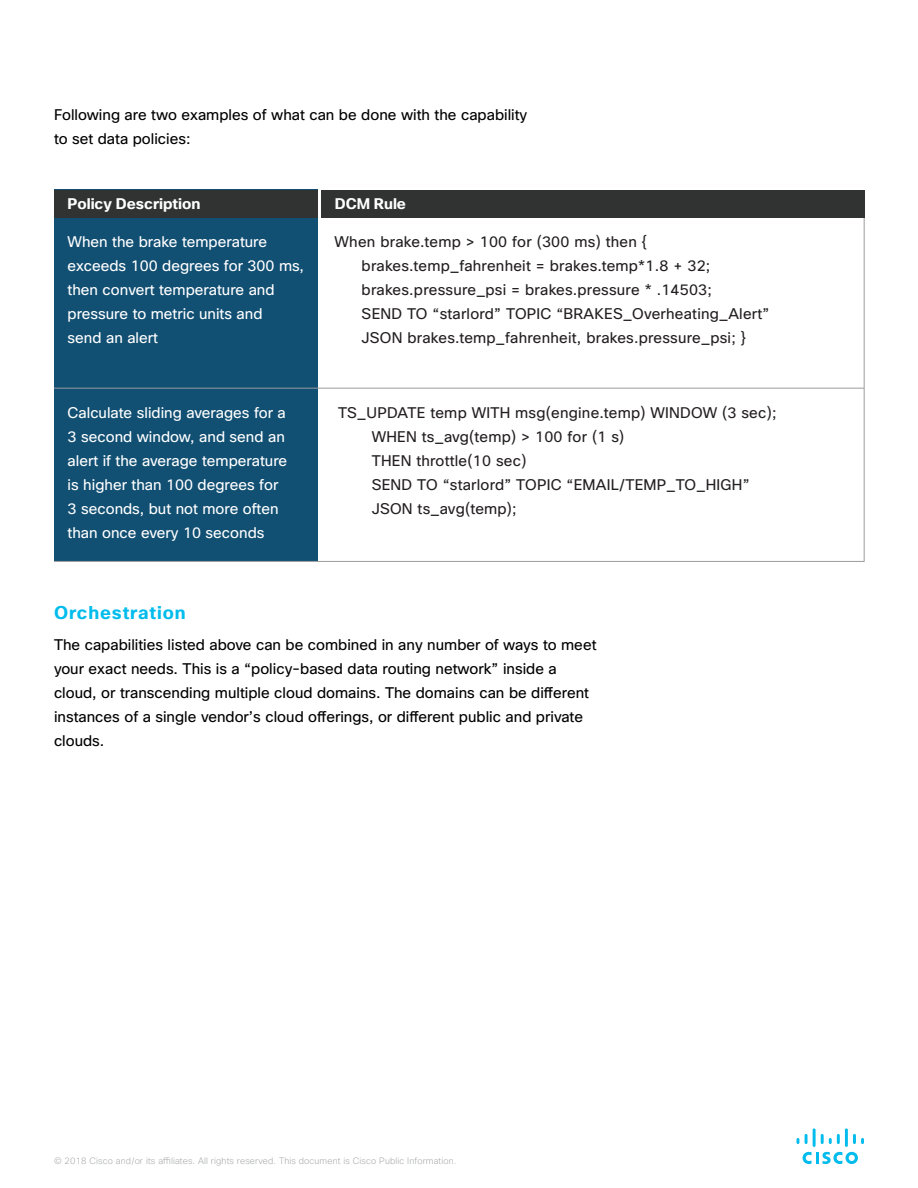
<style>
.page{position:relative;width:918px;height:1188px;background:#fff}
.page>*{position:absolute;margin:0;border:0;box-sizing:border-box;transform-origin:0 0}
.t1{font:700 18px "Cisco Sans";letter-spacing:.05em;color:#01bcec}
.t2{font:15px/24px "Cisco Sans";letter-spacing:.015em;color:#231f20}
.t3{font:15px/24px "Cisco Sans";color:#000}
.t4{font:15px/24px "Cisco Sans";color:#fff}
.t5{font:700 15px "Cisco Sans";color:#fff}
.t6{font:200 9px "Cisco Sans";letter-spacing:.015em;color:#9d9fa2}
</style>
<div class="page">
<svg style="left:803px;top:1152px;width:55px;height:12px"></svg>
<svg style="left:797px;top:1138px;width:2px;height:6px"></svg>
<svg style="left:805px;top:1134px;width:3px;height:10px"></svg>
<hr style="left:813px;top:1128px;width:3px;height:19px;background:#01bcec">
<svg style="left:821px;top:1134px;width:19px;height:10px"></svg>
<hr style="left:845px;top:1128px;width:3px;height:19px;background:#01bcec">
<svg style="left:853px;top:1134px;width:11px;height:10px"></svg>
<hr style="left:864px;top:217px;width:1px;height:345px;background:#9a9b9f">
<div style="left:54px;top:190px;width:264px;height:371px;background:#114f73"></div>
<hr style="left:54px;top:388px;width:810px;height:1px;background:#9a9b9f">
<div style="left:321px;top:190px;width:544px;height:27px;background:#313232"></div>
<div style="left:54px;top:190px;width:264px;height:27px;background:#313232"></div>
<hr style="left:54px;top:561px;width:810px;height:1px;background:#9a9b9f">
<p class="t3" style="left:54px;top:103px;width:475px">Following are two examples of what can be done with the capability to set data policies:</p>
<p class="t5" style="left:68px;top:194px;width:134px">Policy Description</p>
<p class="t5" style="left:335px;top:194px;width:73px">DCM Rule</p>
<p class="t2" style="left:362px;top:230px;width:409px;text-indent:-27px">When brake.temp &gt; 100 for (300 ms) then { brakes.temp_fahrenheit = brakes.temp*1.8 + 32; brakes.pressure_psi = brakes.pressure * .14503;<br>SEND TO “starlord” TOPIC “BRAKES_Overheating_Alert” JSON brakes.temp_fahrenheit, brakes.pressure_psi; }</p>
<p class="t4" style="left:68px;top:230px;width:238px">When the brake temperature exceeds 100 degrees for 300 ms, then convert temperature and pressure to metric units and<br>send an alert</p>
<p class="t4" style="left:68px;top:401px;width:221px">Calculate sliding averages for a<br>3 second window, and send an alert if the average temperature is higher than 100 degrees for<br>3 seconds, but not more often than once every 10 seconds</p>
<p class="t2" style="left:372px;top:401px;width:406px;text-indent:-34px">TS_UPDATE temp WITH msg(engine.temp) WINDOW (3 sec); WHEN ts_avg(temp) &gt; 100 for (1 s)<br>THEN throttle(10 sec)<br>SEND TO “starlord” TOPIC “EMAIL/TEMP_TO_HIGH” JSON ts_avg(temp);</p>
<p class="t1" style="left:54px;top:601px;width:133px">Orchestration</p>
<p class="t3" style="left:54px;top:633px;width:544px">The capabilities listed above can be combined in any number of ways to meet your exact needs. This is a “policy-based data routing network” inside a cloud, or transcending multiple cloud domains. The domains can be different instances of a single vendor’s cloud offerings, or different public and private clouds.</p>
<p class="t6" style="left:54px;top:1155px;width:404px">© 2018 Cisco and/or its affiliates. All rights reserved. This document is Cisco Public Information.</p>
</div>
